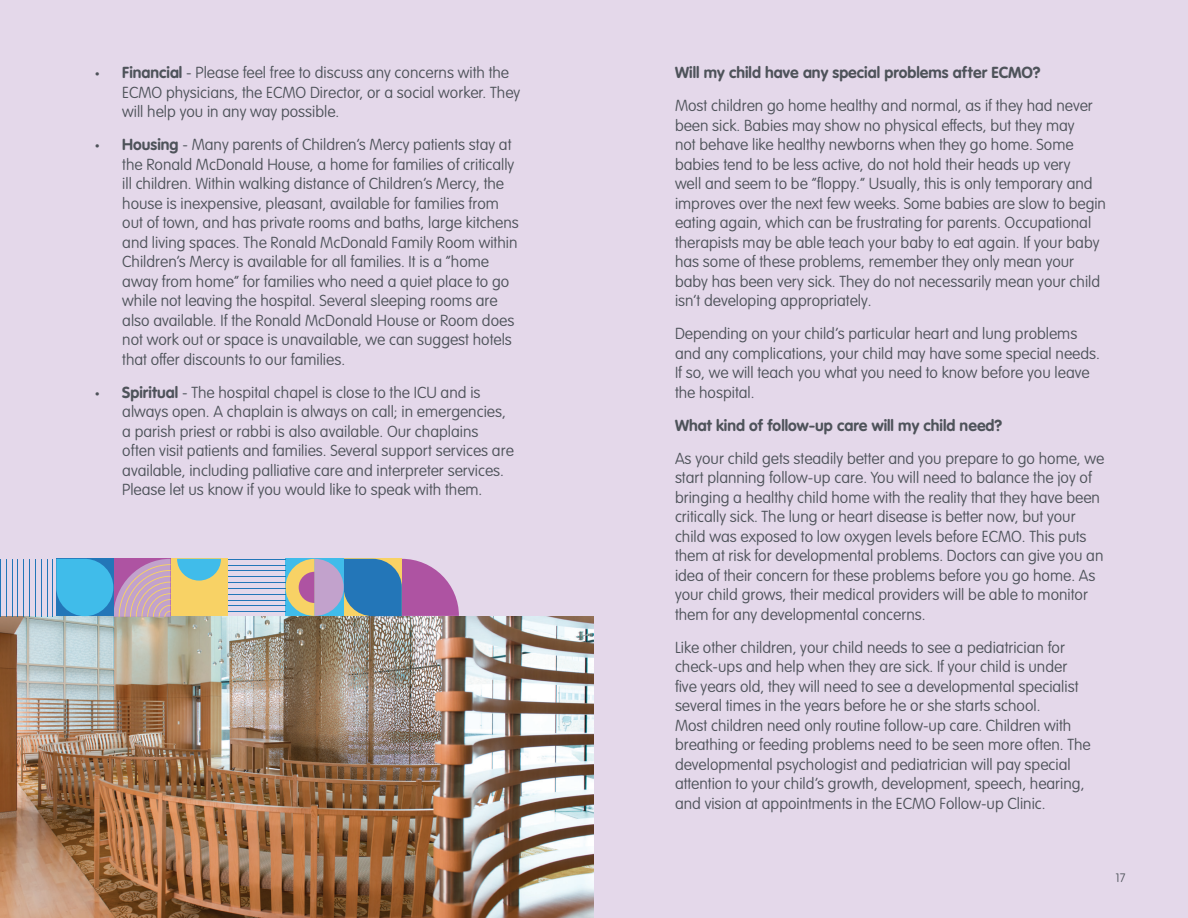
<style>
.page{position:relative;width:1188px;height:918px;background:#e4d8ea}
.page>*{position:absolute;margin:0;border:0;box-sizing:border-box;transform-origin:0 0}
.Bullet_1{font:300 15.75px/19.5px "VAG Rounded Next";color:#4e535a}
.Numbers2{font:700 15.75px "VAG Rounded Next";color:#4e535a}
.t1{font:300 12px "VAG Rounded Next";color:#4e535a}
.s1{font-family:"Myriad Pro";font-weight:400}
.s2{font-weight:700}
</style>
<div class="page">
<img style="left:0;top:617px;width:594px;height:301px">
<svg style="left:286px;top:559px;width:173px;height:57px;background:#8c89b0"></svg>
<div style="left:170px;top:559px;width:58px;height:57px;background:#f8d265"></div>
<svg style="left:177px;top:559px;width:44px;height:22px"></svg>
<hr style="left:228px;top:559px;width:58px;height:1px;background:#0165af">
<hr style="left:228px;top:565px;width:58px;height:1px;background:#0165af">
<hr style="left:228px;top:570px;width:58px;height:1px;background:#0165af">
<hr style="left:228px;top:576px;width:58px;height:1px;background:#0165af">
<hr style="left:228px;top:582px;width:58px;height:1px;background:#0165af">
<hr style="left:228px;top:588px;width:58px;height:1px;background:#0165af">
<hr style="left:228px;top:594px;width:58px;height:1px;background:#0165af">
<hr style="left:228px;top:600px;width:58px;height:1px;background:#0165af">
<hr style="left:228px;top:605px;width:58px;height:1px;background:#0165af">
<hr style="left:228px;top:611px;width:58px;height:1px;background:#0165af">
<svg style="left:56px;top:559px;width:114px;height:58px;background:#7fa3cc"></svg>
<hr style="left:0;top:559px;width:1px;height:57px;background:#0165af">
<hr style="left:6px;top:559px;width:1px;height:57px;background:#0165af">
<hr style="left:12px;top:559px;width:1px;height:57px;background:#0165af">
<hr style="left:17px;top:559px;width:1px;height:57px;background:#0165af">
<hr style="left:23px;top:559px;width:1px;height:57px;background:#0165af">
<hr style="left:29px;top:559px;width:1px;height:57px;background:#0165af">
<hr style="left:35px;top:559px;width:1px;height:57px;background:#0165af">
<hr style="left:41px;top:559px;width:1px;height:57px;background:#0165af">
<hr style="left:47px;top:559px;width:1px;height:57px;background:#0165af">
<hr style="left:52px;top:559px;width:1px;height:57px;background:#0165af">
<p class="Bullet_1" style="left:122px;top:64px;width:399px;text-indent:-27px"><span class="s1">•</span> <span class="s2">Financial</span> - Please feel free to discuss any concerns with the<br>ECMO physicians, the ECMO Director, or a social worker. They will help you in any way possible.</p>
<p class="Bullet_1" style="left:122px;top:136px;width:398px;text-indent:-27px"><span class="s1">•</span> <span class="s2">Housing</span> - Many parents of Children’s Mercy patients stay at the Ronald McDonald House, a home for families of critically ill children. Within walking distance of Children’s Mercy, the house is inexpensive, pleasant, available for families from out of town, and has private rooms and baths, large kitchens and living spaces. The Ronald McDonald Family Room within Children’s Mercy is available for all families. It is a “home away from home” for families who need a quiet place to go while not leaving the hospital. Several sleeping rooms are also available. If the Ronald McDonald House or Room does not work out or space is unavailable, we can suggest hotels that offer discounts to our families.</p>
<p class="Bullet_1" style="left:122px;top:383px;width:393px;text-indent:-27px"><span class="s1">•</span> <span class="s2">Spiritual</span> - The hospital chapel is close to the ICU and is always open. A chaplain is always on call; in emergencies, a parish priest or rabbi is also available. Our chaplains often visit patients and families. Several support services are available, including palliative care and interpreter services.<br>Please let us know if you would like to speak with them.</p>
<p class="Numbers2" style="left:675px;top:63px;width:367px">Will my child have any special problems after ECMO?</p>
<p class="Bullet_1" style="left:675px;top:97px;width:433px">Most children go home healthy and normal, as if they had never been sick. Babies may show no physical effects, but they may<br>not behave like healthy newborns when they go home. Some babies tend to be less active, do not hold their heads up very<br>well and seem to be “floppy.” Usually, this is only temporary and improves over the next few weeks. Some babies are slow to begin eating again, which can be frustrating for parents. Occupational therapists may be able teach your baby to eat again. If your baby has some of these problems, remember they only mean your baby has been very sick. They do not necessarily mean your child isn’t developing appropriately.</p>
<p class="Bullet_1" style="left:675px;top:325px;width:426px">Depending on your child’s particular heart and lung problems and any complications, your child may have some special needs.<br>If so, we will teach you what you need to know before you leave the hospital.</p>
<p class="Numbers2" style="left:675px;top:415px;width:329px">What kind of follow-up care will my child need?</p>
<p class="Bullet_1" style="left:675px;top:449px;width:431px">As your child gets steadily better and you prepare to go home, we start planning follow-up care. You will need to balance the joy of bringing a healthy child home with the reality that they have been critically sick. The lung or heart disease is better now, but your child was exposed to low oxygen levels before ECMO. This puts them at risk for developmental problems. Doctors can give you an idea of their concern for these problems before you go home. As your child grows, their medical providers will be able to monitor them for any developmental concerns.</p>
<p class="Bullet_1" style="left:675px;top:638px;width:417px">Like other children, your child needs to see a pediatrician for check-ups and help when they are sick. If your child is under five years old, they will need to see a developmental specialist several times in the years before he or she starts school.<br>Most children need only routine follow-up care. Children with breathing or feeding problems need to be seen more often. The developmental psychologist and pediatrician will pay special attention to your child’s growth, development, speech, hearing, and vision at appointments in the ECMO Follow-up Clinic.</p>
<p class="t1" style="left:1116px;top:871px;width:11px">17</p>
</div>
